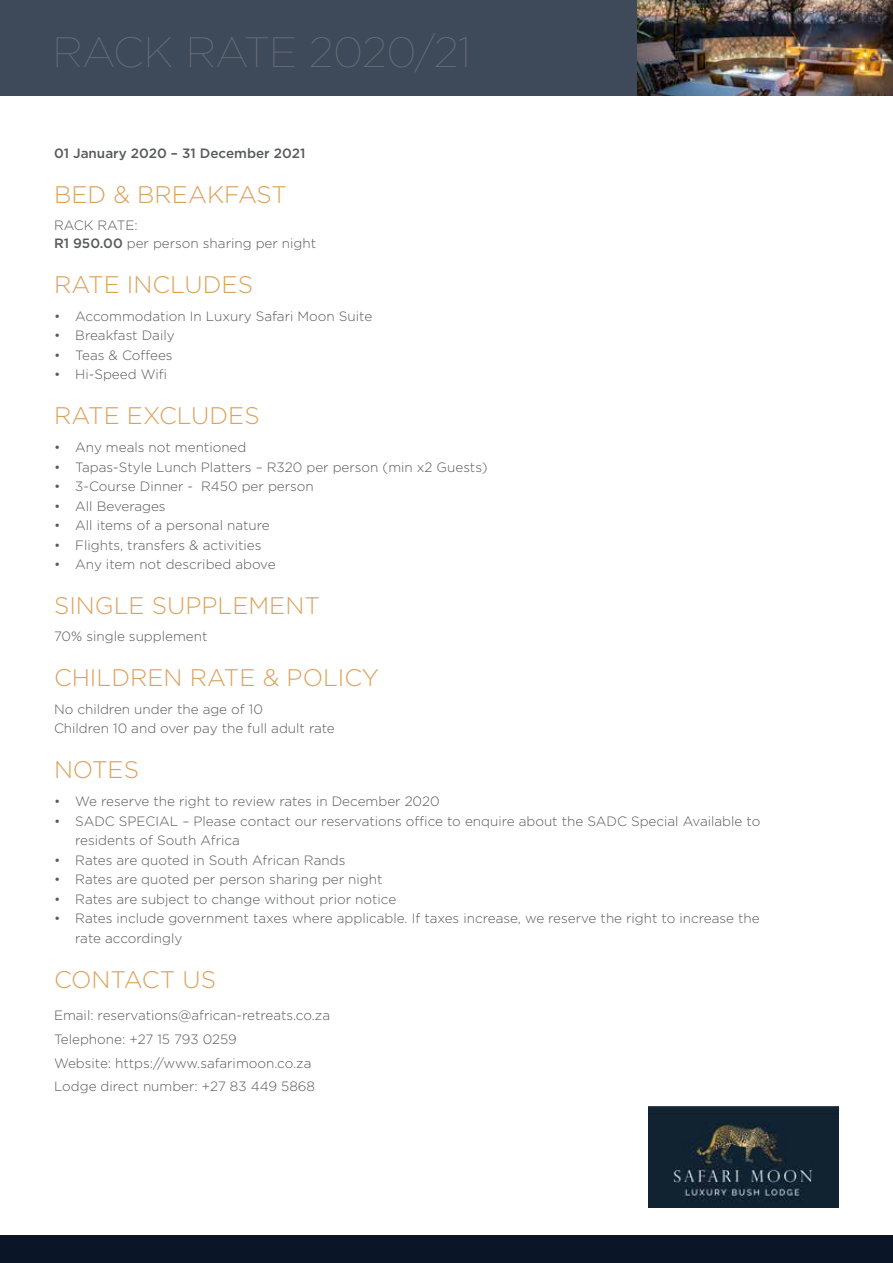
<style>
.page{position:relative;width:893px;height:1263px;background:#fff}
.page>*{position:absolute;margin:0;border:0;box-sizing:border-box;transform-origin:0 0}
.t1{font:100 42.3px "Gotham";letter-spacing:-.005em;color:#6b6f7b}
.t2{font:300 24px "Gotham";color:#dca25a}
.t3{font:300 13.5px/19.5px "Gotham";color:#58595b}
.t4{font:500 13.5px "Gotham";color:#58595b}
.s1{font-weight:500}
</style>
<div class="page">
<div style="left:0;top:1235px;width:893px;height:28px;background:#0a1528"></div>
<img style="left:648px;top:1106px;width:191px;height:101px">
<div style="left:0;top:0;width:640px;height:96px;background:#3e4a59"></div>
<img style="left:638px;top:0;width:255px;height:96px">
<h1 class="t1" style="left:52px;top:27px;width:421px">RACK RATE 2020/21</h1>
<p class="t4" style="left:54px;top:145px;width:253px">01 January 2020 – 31 December 2021</p>
<h2 class="t2" style="left:54px;top:180px;width:235px">BED &amp; BREAKFAST</h2>
<p class="t3" style="left:54px;top:216px;width:264px;line-height:18px">RACK RATE:<br><span class="s1">R1 950.00</span> per person sharing per night</p>
<h2 class="t2" style="left:54px;top:269px;width:201px">RATE INCLUDES</h2>
<p class="t3" style="left:54px;top:306px;width:320px">• Accommodation In Luxury Safari Moon Suite</p>
<p class="t3" style="left:54px;top:325px;width:122px">• Breakfast Daily</p>
<p class="t3" style="left:54px;top:345px;width:120px">• Teas &amp; Coffees</p>
<p class="t3" style="left:54px;top:364px;width:114px">• Hi-Speed Wifi</p>
<h2 class="t2" style="left:54px;top:401px;width:207px">RATE EXCLUDES</h2>
<p class="t3" style="left:54px;top:437px;width:194px">• Any meals not mentioned</p>
<p class="t3" style="left:54px;top:457px;width:435px">• Tapas-Style Lunch Platters – R320 per person (min x2 Guests)</p>
<p class="t3" style="left:54px;top:476px;width:261px">• 3-Course Dinner - R450 per person</p>
<p class="t3" style="left:54px;top:496px;width:113px">• All Beverages</p>
<p class="t3" style="left:54px;top:515px;width:217px">• All items of a personal nature</p>
<p class="t3" style="left:54px;top:535px;width:209px">• Flights, transfers &amp; activities</p>
<p class="t3" style="left:54px;top:554px;width:223px">• Any item not described above</p>
<h2 class="t2" style="left:54px;top:591px;width:267px">SINGLE SUPPLEMENT</h2>
<p class="t3" style="left:54px;top:626px;width:155px">70% single supplement</p>
<h2 class="t2" style="left:54px;top:662px;width:327px">CHILDREN RATE &amp; POLICY</h2>
<p class="t3" style="left:54px;top:699px;width:282px">No children under the age of 10<br>Children 10 and over pay the full adult rate</p>
<h2 class="t2" style="left:54px;top:755px;width:87px">NOTES</h2>
<p class="t3" style="left:54px;top:791px;width:387px">• We reserve the right to review rates in December 2020</p>
<p class="t3" style="left:75px;top:811px;width:687px;text-indent:-21px">• SADC SPECIAL – Please contact our reservations office to enquire about the SADC Special Available to residents of South Africa</p>
<p class="t3" style="left:54px;top:850px;width:293px">• Rates are quoted in South African Rands</p>
<p class="t3" style="left:54px;top:869px;width:330px">• Rates are quoted per person sharing per night</p>
<p class="t3" style="left:54px;top:889px;width:344px">• Rates are subject to change without prior notice</p>
<p class="t3" style="left:75px;top:908px;width:686px;text-indent:-21px">• Rates include government taxes where applicable. If taxes increase, we reserve the right to increase the rate accordingly</p>
<h2 class="t2" style="left:54px;top:964px;width:164px">CONTACT US</h2>
<p class="t3" style="left:54px;top:1003px;width:278px;line-height:23.7px">Email: reservations@african-retreats.co.za Telephone: +27 15 793 0259<br>Website: https://www.safarimoon.co.za Lodge direct number: +27 83 449 5868</p>
</div>
